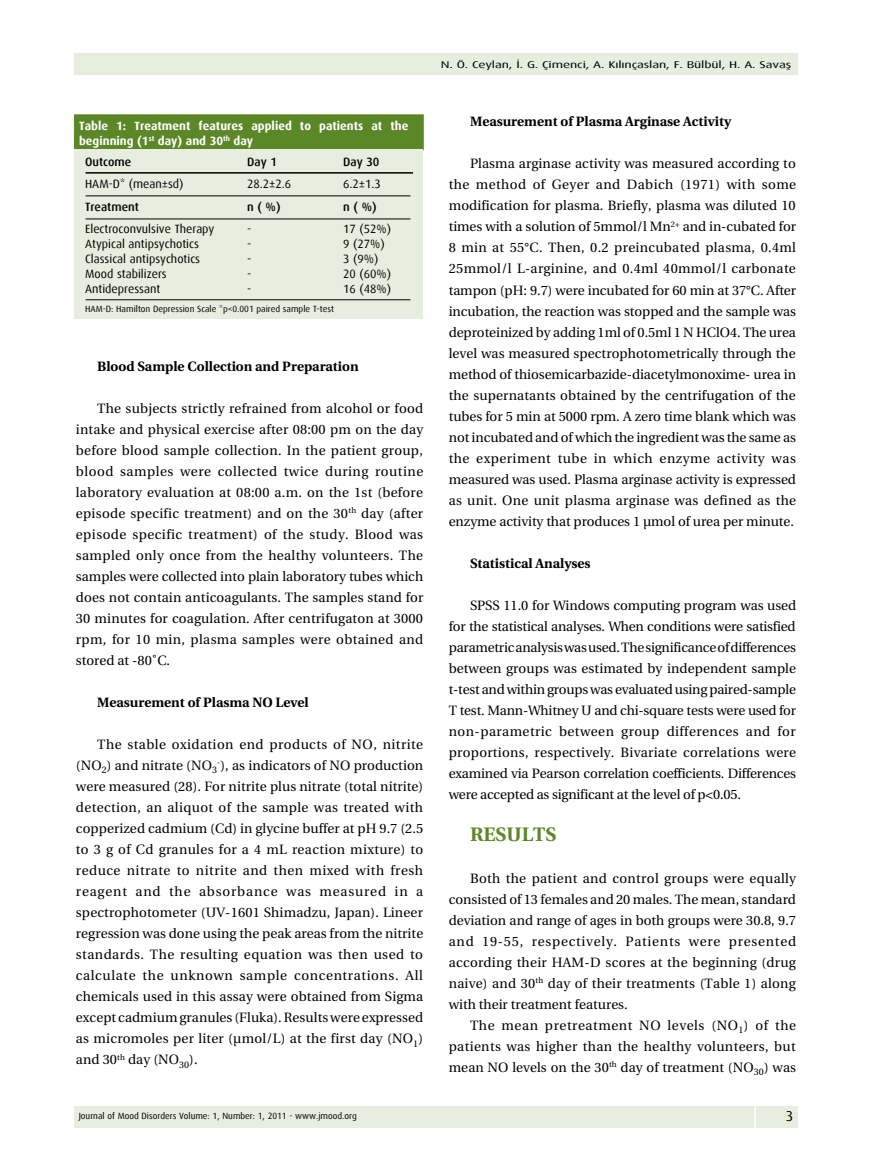
<style>
.page{position:relative;width:872px;height:1170px;background:#fff}
.page>*{position:absolute;margin:0;border:0;box-sizing:border-box;transform-origin:0 0}
.t1{font:19.5px "Utopia Bold Tr";color:#5c8727}
.t2{font:14.25px "Dax";color:#000}
.t3{font:13.5px/21px "Utopia Medium Tr";letter-spacing:.005em;color:#000;text-align:justify}
.t4{font:13.5px "Utopia Bold Tr";color:#000}
.t5{font:12px "Dax";color:#000}
.t6{font:700 12px/15px "Dax";color:#fff}
.t7{font:500 12px "Dax";color:#000}
.t8{font:9.75px "Dax";letter-spacing:-.01em;color:#000;scale:1.4 1}
.t9{font:9px "Dax";color:#000}
</style>
<div class="page">
<div style="left:74px;top:1106px;width:723px;height:21px;background:#e7eddf"></div>
<svg style="left:754px;top:1106px;width:1px;height:21px"></svg>
<div style="left:74px;top:53px;width:723px;height:21px;background:#e7eddf"></div>
<div style="left:74px;top:115px;width:349px;height:35px;background:#5c8727"></div>
<div style="left:74px;top:149px;width:349px;height:170px;background:#e7eddf"></div>
<hr style="left:86px;top:172px;width:327px;height:2px;background:#000">
<hr style="left:86px;top:195px;width:324px;height:1px;background:#000">
<hr style="left:86px;top:218px;width:324px;height:1px;background:#000">
<hr style="left:86px;top:299px;width:324px;height:1px;background:#000">
<p class="t8" style="left:441px;top:59px;width:252px">N. Ö. Ceylan, İ. G. Çimenci, A. Kılınçaslan, F. Bülbül, H. A. Savaş</p>
<p class="t6" style="left:79px;top:118px;width:331px">Table 1: Treatment features applied to patients at the beginning (1<sup>st</sup> day) and 30<sup>th</sup> day</p>
<p class="t7" style="left:85px;top:155px;width:48px">Outcome</p>
<p class="t7" style="left:247px;top:155px;width:31px">Day 1</p>
<p class="t7" style="left:343px;top:155px;width:38px">Day 30</p>
<p class="t5" style="left:85px;top:177px;width:100px">HAM-D* (mean±sd)</p>
<p class="t5" style="left:247px;top:177px;width:46px">28.2±2.6</p>
<p class="t5" style="left:343px;top:177px;width:39px">6.2±1.3</p>
<p class="t7" style="left:85px;top:200px;width:55px">Treatment</p>
<p class="t7" style="left:247px;top:200px;width:35px">n ( %)</p>
<p class="t7" style="left:343px;top:200px;width:35px">n ( %)</p>
<p class="t5" style="left:85px;top:222px;width:131px">Electroconvulsive Therapy</p>
<p class="t5" style="left:247px;top:222px;width:6px">-</p>
<p class="t5" style="left:343px;top:222px;width:49px">17 (52%)</p>
<p class="t5" style="left:85px;top:237px;width:115px">Atypical antipsychotics</p>
<p class="t5" style="left:247px;top:237px;width:6px">-</p>
<p class="t5" style="left:343px;top:237px;width:43px">9 (27%)</p>
<p class="t5" style="left:85px;top:252px;width:116px">Classical antipsychotics</p>
<p class="t5" style="left:247px;top:252px;width:6px">-</p>
<p class="t5" style="left:343px;top:252px;width:37px">3 (9%)</p>
<p class="t5" style="left:85px;top:267px;width:83px">Mood stabilizers</p>
<p class="t5" style="left:247px;top:267px;width:6px">-</p>
<p class="t5" style="left:343px;top:267px;width:49px">20 (60%)</p>
<p class="t5" style="left:85px;top:282px;width:77px">Antidepressant</p>
<p class="t5" style="left:247px;top:282px;width:6px">-</p>
<p class="t5" style="left:343px;top:282px;width:49px">16 (48%)</p>
<p class="t9" style="left:85px;top:303px;width:250px">HAM-D: Hamilton Depression Scale *p&lt;0.001 paired sample T-test</p>
<p class="t4" style="left:97px;top:358px;width:263px">Blood Sample Collection and Preparation</p>
<p class="t3" style="left:76px;top:398px;width:349px;text-indent:21px">The subjects strictly refrained from alcohol or food intake and physical exercise after 08:00 pm on the day before blood sample collection. In the patient group, blood samples were collected twice during routine laboratory evaluation at 08:00 a.m. on the 1st (before episode specific treatment) and on the 30<sup>th</sup> day (after episode specific treatment) of the study. Blood was sampled only once from the healthy volunteers. The samples were collected into plain laboratory tubes which does not contain anticoagulants. The samples stand for 30 minutes for coagulation. After centrifugaton at 3000 rpm, for 10 min, plasma samples were obtained and stored at -80˚C.</p>
<p class="t4" style="left:97px;top:694px;width:213px">Measurement of Plasma NO Level</p>
<p class="t3" style="left:76px;top:734px;width:349px;text-indent:21px">The stable oxidation end products of NO, nitrite (NO<sub>2</sub>) and nitrate (NO<sub>3</sub><sup>-</sup>), as indicators of NO production were measured (28). For nitrite plus nitrate (total nitrite) detection, an aliquot of the sample was treated with copperized cadmium (Cd) in glycine buffer at pH 9.7 (2.5 to 3 g of Cd granules for a 4 mL reaction mixture) to reduce nitrate to nitrite and then mixed with fresh reagent and the absorbance was measured in a spectrophotometer (UV-1601 Shimadzu, Japan). Lineer regression was done using the peak areas from the nitrite standards. The resulting equation was then used to calculate the unknown sample concentrations. All chemicals used in this assay were obtained from Sigma except cadmium granules (Fluka). Results were expressed as micromoles per liter (µmol/L) at the first day (NO<sub>1</sub>) and 30<sup>th</sup> day (NO<sub>30</sub>).</p>
<p class="t4" style="left:470px;top:114px;width:262px">Measurement of Plasma Arginase Activity</p>
<p class="t3" style="left:449px;top:153px;width:349px;text-indent:21px">Plasma arginase activity was measured according to the method of Geyer and Dabich (1971) with some modification for plasma. Briefly, plasma was diluted 10 times with a solution of 5mmol/l Mn<sup>2+</sup> and in-cubated for 8 min at 55°C. Then, 0.2 preincubated plasma, 0.4ml 25mmol/l L-arginine, and 0.4ml 40mmol/l carbonate tampon (pH: 9.7) were incubated for 60 min at 37°C. After incubation, the reaction was stopped and the sample was deproteinized by adding 1ml of 0.5ml 1 N HClO4. The urea level was measured spectrophotometrically through the method of thiosemicarbazide-diacetylmonoxime- urea in the supernatants obtained by the centrifugation of the tubes for 5 min at 5000 rpm. A zero time blank which was not incubated and of which the ingredient was the same as the experiment tube in which enzyme activity was measured was used. Plasma arginase activity is expressed as unit. One unit plasma arginase was defined as the enzyme activity that produces 1 µmol of urea per minute.</p>
<p class="t4" style="left:470px;top:555px;width:122px">Statistical Analyses</p>
<p class="t3" style="left:449px;top:594px;width:349px;text-indent:21px">SPSS 11.0 for Windows computing program was used for the statistical analyses. When conditions were satisfied parametric analysis was used. The significance of differences between groups was estimated by independent sample t-test and within groups was evaluated using paired-sample T test. Mann-Whitney U and chi-square tests were used for non-parametric between group differences and for proportions, respectively. Bivariate correlations were examined via Pearson correlation coefficients. Differences were accepted as significant at the level of p&lt;0.05.</p>
<h1 class="t1" style="left:470px;top:822px;width:88px">RESULTS</h1>
<p class="t3" style="left:449px;top:867px;width:349px;text-indent:21px">Both the patient and control groups were equally consisted of 13 females and 20 males. The mean, standard deviation and range of ages in both groups were 30.8, 9.7 and 19-55, respectively. Patients were presented according their HAM-D scores at the beginning (drug naive) and 30<sup>th</sup> day of their treatments (Table 1) along with their treatment features.</p>
<p class="t3" style="left:449px;top:1014px;width:349px;text-indent:21px">The mean pretreatment NO levels (NO<sub>1</sub>) of the patients was higher than the healthy volunteers, but mean NO levels on the 30<sup>th</sup> day of treatment (NO<sub>30</sub>) was</p>
<p class="t9" style="left:79px;top:1111px;width:279px">Journal of Mood Disorders Volume: 1, Number: 1, 2011 - www.jmood.org</p>
<p class="t2" style="left:785px;top:1108px;width:9px">3</p>
</div>
